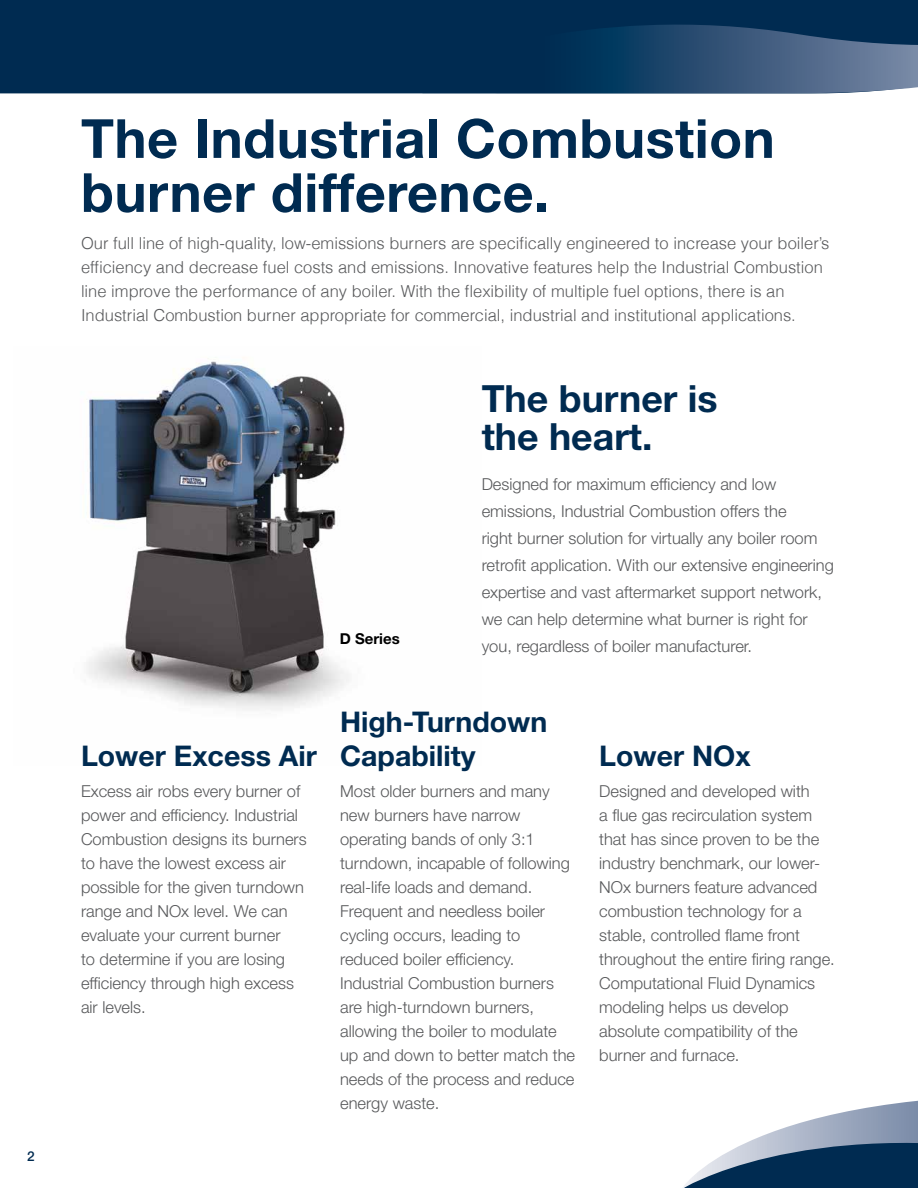
<style>
.page{position:relative;width:918px;height:1188px;background:#fff}
.page>*{position:absolute;margin:0;border:0;box-sizing:border-box;transform-origin:0 0}
.t1{font:700 54px/54px "Helvetica Neue LT Std";letter-spacing:.01em;color:#002b51}
.t2{font:700 37.5px/37.5px "Helvetica Neue LT Std";color:#002b51}
.t3{font:700 28.5px/34.2px "Helvetica Neue LT Std";color:#002b51}
.t4{font:300 16.5px/24px "Helvetica Neue LT Std";color:#58595b}
.t5{font:300 16.5px/24px "Helvetica";color:#58595b}
.t6{font:700 15px "Helvetica Neue LT Std";color:#000}
.t7{font:500 13.5px "Helvetica Neue LT Pro";color:#002b51}
</style>
<div class="page">
<div style="left:0;top:0;width:423px;height:93px;background:#002b51"></div>
<svg style="left:423px;top:0;width:495px;height:93px;background:#183f63"></svg>
<svg style="left:683px;top:1100px;width:235px;height:88px"></svg>
<img style="left:87px;top:361px;width:262px;height:349px">
<p class="t7" style="left:27px;top:1148px;width:9px">2</p>
<h1 class="t1" style="left:81px;top:110px;width:695px">The Industrial Combustion burner difference.</h1>
<p class="t5" style="left:81px;top:231px;width:750px">Our full line of high-quality, low-emissions burners are specifically engineered to increase your boiler’s efficiency and decrease fuel costs and emissions. Innovative features help the Industrial Combustion line improve the performance of any boiler. With the flexibility of multiple fuel options, there is an Industrial Combustion burner appropriate for commercial, industrial and institutional applications.</p>
<h3 class="t3" style="left:81px;top:738px;width:237px">Lower Excess Air</h3>
<p class="t4" style="left:81px;top:779px;width:227px">Excess air robs every burner of power and efficiency. Industrial<br>Combustion designs its burners to have the lowest excess air possible for the given turndown range and NOx level. We can evaluate your current burner<br>to determine if you are losing efficiency through high excess air levels.</p>
<p class="t6" style="left:340px;top:629px;width:61px">D Series</p>
<h2 class="t2" style="left:482px;top:379px;width:238px">The burner is the heart.</h2>
<p class="t4" style="left:482px;top:471px;width:354px;line-height:27px">Designed for maximum efficiency and low emissions, Industrial Combustion offers the<br>right burner solution for virtually any boiler room retrofit application. With our extensive engineering expertise and vast aftermarket support network, we can help determine what burner is right for you, regardless of boiler manufacturer.</p>
<h3 class="t3" style="left:340px;top:704px;width:209px">High-Turndown<br>Capability</h3>
<p class="t4" style="left:340px;top:779px;width:237px">Most older burners and many new burners have narrow operating bands of only 3:1 turndown, incapable of following real-life loads and demand.<br>Frequent and needless boiler cycling occurs, leading to reduced boiler efficiency.<br>Industrial Combustion burners are high-turndown burners, allowing the boiler to modulate up and down to better match the needs of the process and reduce energy waste.</p>
<h3 class="t3" style="left:599px;top:738px;width:153px">Lower NOx</h3>
<p class="t4" style="left:599px;top:779px;width:237px">Designed and developed with<br>a flue gas recirculation system that has since proven to be the industry benchmark, our lower-<br>NOx burners feature advanced combustion technology for a stable, controlled flame front throughout the entire firing range.<br>Computational Fluid Dynamics modeling helps us develop absolute compatibility of the burner and furnace.</p>
</div>
